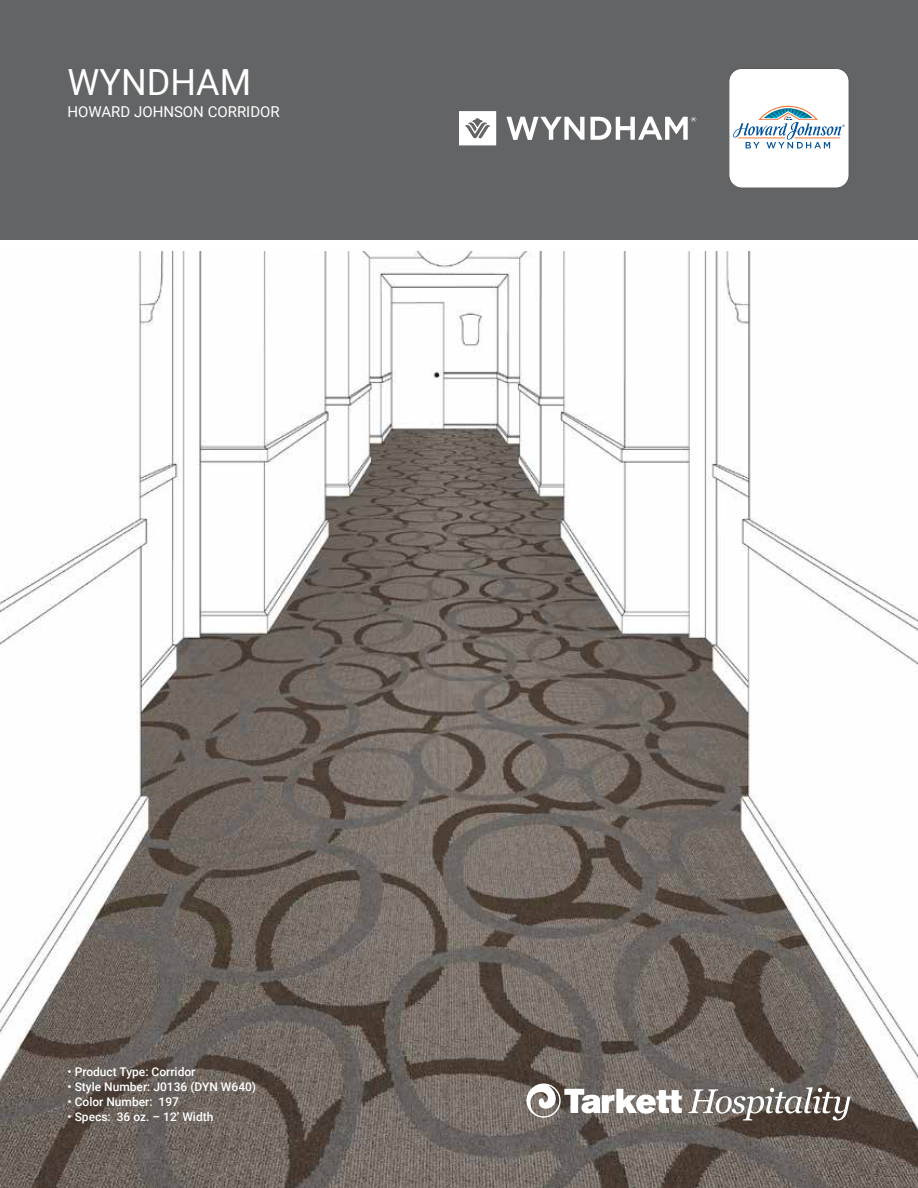
<style>
.page{position:relative;width:918px;height:1188px;background:#fff}
.page>*{position:absolute;margin:0;border:0;box-sizing:border-box;transform-origin:0 0}
.t1{font:36px "Roboto";color:#fff}
.t2{font:15px "Roboto";color:#fff}
.t3{font:500 12px "Roboto";color:#fff}
</style>
<div class="page">
<img style="left:0;top:252px;width:918px;height:936px">
<svg style="left:688px;top:1087px;width:162px;height:33px"></svg>
<svg style="left:527px;top:1084px;width:155px;height:34px"></svg>
<div style="left:0;top:0;width:918px;height:240px;background:#636466"></div>
<svg style="left:506px;top:117px;width:79px;height:23px"></svg>
<svg style="left:591px;top:117px;width:105px;height:23px"></svg>
<svg style="left:459px;top:111px;width:37px;height:34px"></svg>
<div style="left:729px;top:68px;width:120px;height:120px;background:#fff;border-radius:13px"></div>
<div style="left:729px;top:68px;width:120px;height:120px;border:1px solid #58595b;border-radius:13px"></div>
<svg style="left:733px;top:105px;width:112px;height:43px"></svg>
<h1 class="t1" style="left:68px;top:56px;width:185px">WYNDHAM</h1>
<p class="t2" style="left:68px;top:101px;width:214px">HOWARD JOHNSON CORRIDOR</p>
<p class="t3" style="left:68px;top:1063px;width:130px">• Product Type: Corridor</p>
<p class="t3" style="left:68px;top:1078px;width:190px">• Style Number: J0136 (DYN W640)</p>
<p class="t3" style="left:68px;top:1093px;width:113px">• Color Number: 197</p>
<p class="t3" style="left:68px;top:1108px;width:147px">• Specs: 36 oz. – 12’ Width</p>
</div>
